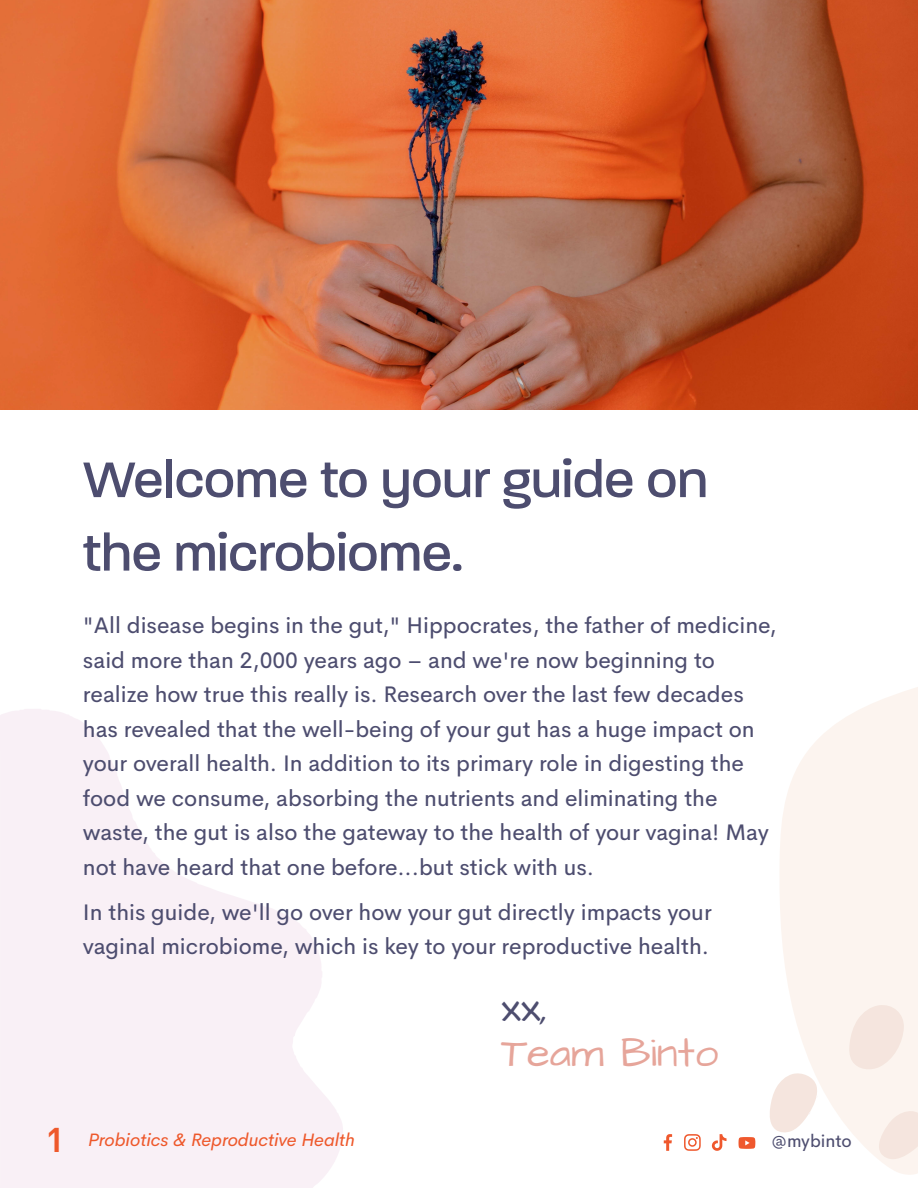
<style>
.page{position:relative;width:918px;height:1188px;background:#fff}
.page>*{position:absolute;margin:0;border:0;box-sizing:border-box;transform-origin:0 0}
.t1{font:500 54px/73.5px "Paralucent";color:#4d4d6f}
.t2{font:42px "Architects Daughter";color:#e6a59a}
.t3{font:42px "Architects Daughter";color:#4d4d6f}
.t4{font:22.5px/34.5px "Cerebri Sans";color:#4d4d6f}
.t5{font:italic 18px "Cerebri Sans";color:#ee582b}
.t6{font:17.7px "Cerebri Sans";color:#4d4d6f}
.s1{font-weight:600;font-style:normal;font-size:34.5px}
</style>
<div class="page">
<svg style="left:0;top:709px;width:343px;height:479px;fill:#f9f0f6"></svg>
<svg style="left:780px;top:687px;width:138px;height:488px;fill:#fcf4ef"></svg>
<svg style="left:877px;top:1111px;width:41px;height:48px"></svg>
<svg style="left:770px;top:1072px;width:49px;height:61px"></svg>
<svg style="left:849px;top:1003px;width:56px;height:68px"></svg>
<svg style="left:664px;top:1134px;width:8px;height:17px"></svg>
<svg style="left:684px;top:1134px;width:17px;height:17px"></svg>
<svg style="left:711px;top:1134px;width:16px;height:17px"></svg>
<svg style="left:739px;top:1137px;width:16px;height:12px"></svg>
<img style="left:0;top:0;width:918px;height:409px">
<h1 class="t1" style="left:83px;top:443px;width:626px">Welcome to your guide on the microbiome.</h1>
<p class="t4" style="left:83px;top:606px;width:695px">"All disease begins in the gut," Hippocrates, the father of medicine, said more than 2,000 years ago – and we're now beginning to realize how true this really is. Research over the last few decades has revealed that the well-being of your gut has a huge impact on your overall health. In addition to its primary role in digesting the food we consume, absorbing the nutrients and eliminating the waste, the gut is also the gateway to the health of your vagina! May not have heard that one before...but stick with us.</p>
<p class="t4" style="left:83px;top:893px;width:630px">In this guide, we'll go over how your gut directly impacts your vaginal microbiome, which is key to your reproductive health.</p>
<h2 class="t3" style="left:501px;top:979px;width:49px">xx,</h2>
<h2 class="t2" style="left:501px;top:1024px;width:219px">Team Binto</h2>
<p class="t5" style="left:45px;top:1125px;width:311px"><span class="s1">1</span> Probiotics &amp; Reproductive Health</p>
<p class="t6" style="left:772px;top:1127px;width:82px">@mybinto</p>
</div>
